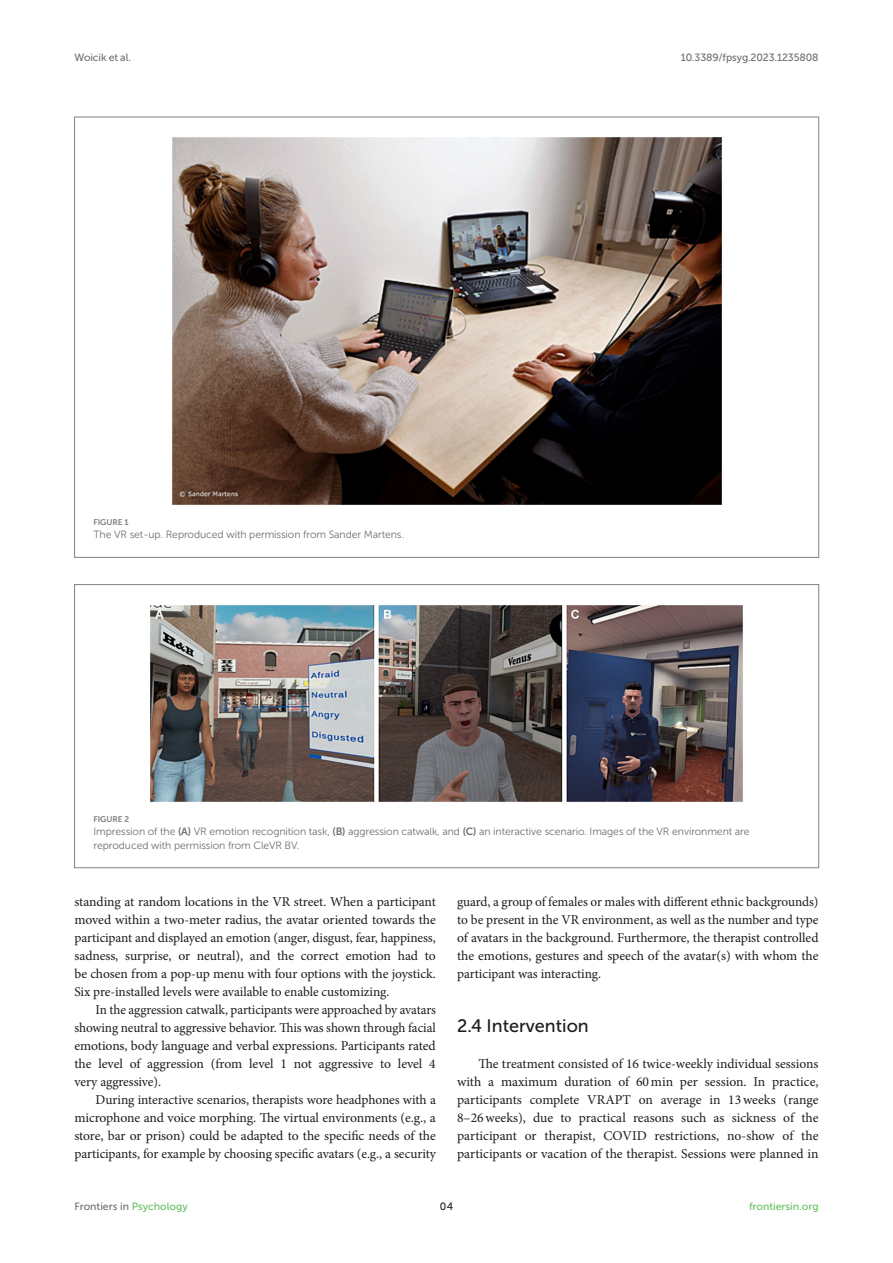
<style>
.page{position:relative;width:893px;height:1263px;background:#fff}
.page>*{position:absolute;margin:0;border:0;box-sizing:border-box;transform-origin:0 0}
.HEAD_2{font:18px "Museo Sans 500";color:#1b1c1b}
.TEXT{font:13.5px/18px "Minion Pro";letter-spacing:-.005em;color:#1b1c1b;text-align:justify}
.TEXT_FLUSH{font:13.5px/18px "Minion Pro";color:#1b1c1b;text-align:justify}
.FIG_LEG{font:10.5px/13.5px "Museo Sans 300";letter-spacing:-.01em;color:#706f70}
.t1{font:10.5px "Museo Sans 500";letter-spacing:-.015em;color:#706f70}
.t2{font:10.5px "Museo Sans 500";color:#65c161}
.t3{font:10.5px "Museo Sans 500";color:#1b1c1b}
.FIG_HD{font:8.25px "Museo Sans 700";letter-spacing:-.01em;color:#7e7f7f}
.s1{font-family:"Museo Sans 700"}
.s2{color:#65c161}
</style>
<div class="page">
<img style="left:172px;top:137px;width:551px;height:368px">
<img style="left:150px;top:605px;width:593px;height:197px">
<p class="t1" style="left:74px;top:51px;width:58px">Woicik et al.</p>
<p class="t1" style="left:681px;top:51px;width:139px">10.3389/fpsyg.2023.1235808</p>
<p class="FIG_HD" style="left:94px;top:517px;width:37px">FIGURE 1</p>
<p class="FIG_LEG" style="left:94px;top:528px;width:312px">The VR set-up. Reproduced with permission from Sander Martens.</p>
<p class="FIG_HD" style="left:94px;top:814px;width:37px">FIGURE 2</p>
<p class="FIG_LEG" style="left:94px;top:825px;width:658px">Impression of the <span class="s1">(A)</span> VR emotion recognition task, <span class="s1">(B)</span> aggression catwalk, and <span class="s1">(C)</span> an interactive scenario. Images of the VR environment are reproduced with permission from CleVR BV.</p>
<p class="TEXT" style="left:74px;top:893px;width:363px">standing at random locations in the VR street. When a participant moved within a two-meter radius, the avatar oriented towards the participant and displayed an emotion (anger, disgust, fear, happiness, sadness, surprise, or neutral), and the correct emotion had to be chosen from a pop-up menu with four options with the joystick.<br>Six pre-installed levels were available to enable customizing.</p>
<p class="TEXT" style="left:74px;top:1001px;width:363px;text-indent:21px">In the aggression catwalk, participants were approached by avatars showing neutral to aggressive behavior. This was shown through facial emotions, body language and verbal expressions. Participants rated the level of aggression (from level 1 not aggressive to level 4 very aggressive).</p>
<p class="TEXT" style="left:74px;top:1091px;width:363px;text-indent:21px">During interactive scenarios, therapists wore headphones with a microphone and voice morphing. The virtual environments (e.g., a store, bar or prison) could be adapted to the specific needs of the participants, for example by choosing specific avatars (e.g., a security</p>
<p class="TEXT" style="left:457px;top:893px;width:363px">guard, a group of females or males with different ethnic backgrounds) to be present in the VR environment, as well as the number and type of avatars in the background. Furthermore, the therapist controlled the emotions, gestures and speech of the avatar(s) with whom the participant was interacting.</p>
<p class="HEAD_2" style="left:457px;top:1016px;width:133px">2.4 Intervention</p>
<p class="TEXT_FLUSH" style="left:457px;top:1055px;width:363px;text-indent:21px">The treatment consisted of 16 twice-weekly individual sessions with a maximum duration of 60min per session. In practice, participants complete VRAPT on average in 13weeks (range 8–26weeks), due to practical reasons such as sickness of the participant or therapist, COVID restrictions, no-show of the participants or vacation of the therapist. Sessions were planned in</p>
<p class="t1" style="left:74px;top:1200px;width:115px">Frontiers in <span class="s2">Psychology</span></p>
<p class="t3" style="left:440px;top:1200px;width:15px">04</p>
<p class="t2" style="left:749px;top:1200px;width:71px">frontiersin.org</p>
</div>
